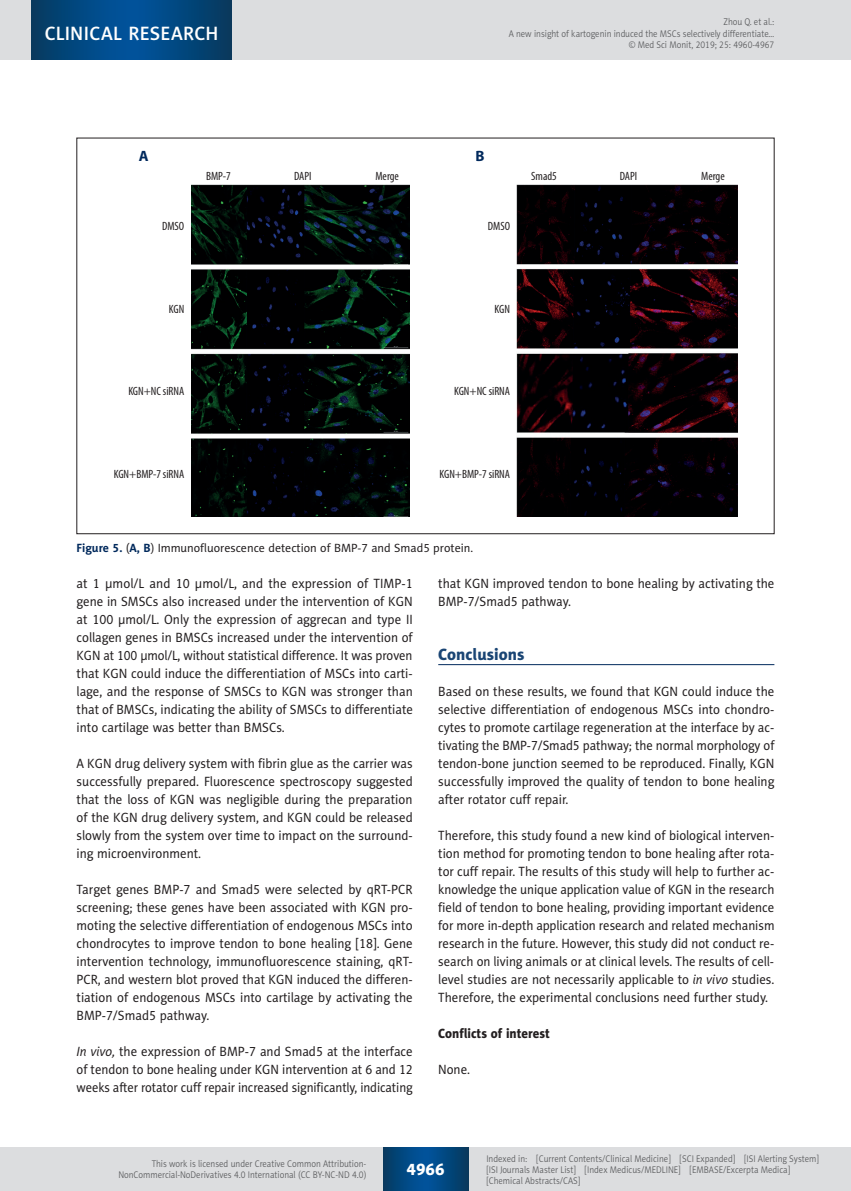
<style>
.page{position:relative;width:851px;height:1191px;background:#fff}
.page>*{position:absolute;margin:0;border:0;box-sizing:border-box;transform-origin:0 0}
.t1{font:19.5px "Naomi Sans EFN Medium";letter-spacing:.015em;color:#fff}
.MSM_Headline_1{font:16.5px "Naomi Sans EFN Heavy";color:#1a4574}
.t2{font:16.5px "Naomi Sans EFN Heavy";color:#fff}
.t3{font:700 15px "Myriad Pro";color:#00295c}
.MSM_Body{font:13.5px/18px "Naomi Sans EFN";color:#231f20;text-align:justify;scale:.95 1}
.MSM_Body-2{font:13.5px/18px "Naomi Sans EFN";color:#231f20;text-align:justify;scale:.96 1}
.MSM_Body-3{font:13.5px/18px "Naomi Sans EFN";color:#231f20;text-align:justify;scale:.94 1}
.MSM_Headline_2{font:13.5px "Naomi Sans EFN Heavy";color:#231f20;scale:.95 1}
.t4{font:condensed 12px "Myriad Pro";color:#231f20}
.MSM_Rycina_tytul{font:12px "Naomi Sans EFN";color:#231f20}
.t5{font:9.75px/11.2px "Naomi Sans EFN Light";color:#57585a;text-align:right;scale:.9 1}
.s1{font-weight:700;color:#00295c}
.s2{font-style:italic}
</style>
<div class="page">
<img style="left:191px;top:184px;width:218px;height:333px">
<img style="left:516px;top:184px;width:221px;height:332px">
<hr style="left:438px;top:664px;width:336px;height:1px;background:#00295c">
<div style="left:0;top:1148px;width:850px;height:43px;background:#dcdddf"></div>
<svg style="left:383px;top:1147px;width:85px;height:43px"></svg>
<div style="left:0;top:0;width:850px;height:60px;background:#dcdddf"></div>
<hr style="left:850px;top:0;width:1px;height:60px;background:#dcdddf">
<svg style="left:32px;top:0;width:200px;height:60px"></svg>
<h1 class="t1" style="left:45px;top:22px;width:175px">CLINICAL RESEARCH</h1>
<p class="t5" style="left:508px;top:16px;width:297px">Zhou Q. et al.:<br>A new insight of kartogenin induced the MSCs selectively differentiate… © Med Sci Monit, 2019; 25: 4960-4967</p>
<p class="t3" style="left:139px;top:147px;width:11px">A</p>
<p class="t3" style="left:475px;top:147px;width:11px">B</p>
<p class="t4" style="left:162px;top:219px;width:24px">DMSO</p>
<p class="t4" style="left:206px;top:169px;width:26px">BMP-7</p>
<p class="t4" style="left:294px;top:169px;width:19px">DAPI</p>
<p class="t4" style="left:375px;top:169px;width:25px">Merge</p>
<p class="t4" style="left:531px;top:169px;width:27px">Smad5</p>
<p class="t4" style="left:487px;top:219px;width:24px">DMSO</p>
<p class="t4" style="left:169px;top:302px;width:17px">KGN</p>
<p class="t4" style="left:494px;top:302px;width:17px">KGN</p>
<p class="t4" style="left:128px;top:384px;width:57px">KGN+NC siRNA</p>
<p class="t4" style="left:454px;top:384px;width:57px">KGN+NC siRNA</p>
<p class="t4" style="left:114px;top:467px;width:72px">KGN+BMP-7 siRNA</p>
<p class="t4" style="left:439px;top:467px;width:72px">KGN+BMP-7 siRNA</p>
<p class="MSM_Rycina_tytul" style="left:77px;top:541px;width:398px"><span class="s1">Figure 5.</span> (<span class="s1">A, B</span>) Immunofluorescence detection of BMP-7 and Smad5 protein.</p>
<p class="t4" style="left:619px;top:169px;width:19px">DAPI</p>
<p class="t4" style="left:701px;top:169px;width:25px">Merge</p>
<p class="MSM_Body-2" style="left:77px;top:574px;width:352px">at 1 μmol/L and 10 μmol/L, and the expression of TIMP-1 gene in SMSCs also increased under the intervention of KGN at 100 μmol/L. Only the expression of aggrecan and type II collagen genes in BMSCs increased under the intervention of KGN at 100 μmol/L, without statistical difference. It was proven that KGN could induce the differentiation of MSCs into carti&shy;lage, and the response of SMSCs to KGN was stronger than that of BMSCs, indicating the ability of SMSCs to differentiate into cartilage was better than BMSCs.</p>
<p class="MSM_Body-3" style="left:77px;top:754px;width:359px">A KGN drug delivery system with fibrin glue as the carrier was successfully prepared. Fluorescence spectroscopy suggested that the loss of KGN was negligible during the preparation of the KGN drug delivery system, and KGN could be released slowly from the system over time to impact on the surround&shy;ing microenvironment.</p>
<p class="MSM_Body" style="left:77px;top:880px;width:355px">Target genes BMP-7 and Smad5 were selected by qRT-PCR screening; these genes have been associated with KGN pro&shy;moting the selective differentiation of endogenous MSCs into chondrocytes to improve tendon to bone healing [18]. Gene intervention technology, immunofluorescence staining, qRT-PCR, and western blot proved that KGN induced the differen&shy;tiation of endogenous MSCs into cartilage by activating the BMP-7/Smad5 pathway.</p>
<p class="MSM_Body" style="left:77px;top:1042px;width:355px"><span class="s2">In vivo,</span> the expression of BMP-7 and Smad5 at the interface of tendon to bone healing under KGN intervention at 6 and 12 weeks after rotator cuff repair increased significantly, indicating</p>
<p class="MSM_Body" style="left:438px;top:574px;width:355px">that KGN improved tendon to bone healing by activating the<br>BMP-7/Smad5 pathway.</p>
<p class="MSM_Headline_1" style="left:438px;top:644px;width:88px">Conclusions</p>
<p class="MSM_Body" style="left:438px;top:682px;width:355px">Based on these results, we found that KGN could induce the selective differentiation of endogenous MSCs into chondro&shy;cytes to promote cartilage regeneration at the interface by ac&shy;tivating the BMP-7/Smad5 pathway; the normal morphology of tendon-bone junction seemed to be reproduced. Finally, KGN successfully improved the quality of tendon to bone healing after rotator cuff repair.</p>
<p class="MSM_Body" style="left:438px;top:826px;width:355px">Therefore, this study found a new kind of biological interven&shy;tion method for promoting tendon to bone healing after rota&shy;tor cuff repair. The results of this study will help to further ac&shy;knowledge the unique application value of KGN in the research field of tendon to bone healing, providing important evidence for more in-depth application research and related mechanism research in the future. However, this study did not conduct re&shy;search on living animals or at clinical levels. The results of cell&shy;level studies are not necessarily applicable to <span class="s2">in vivo</span> studies.<br>Therefore, the experimental conclusions need further study.</p>
<p class="MSM_Headline_2" style="left:438px;top:1025px;width:119px">Conflicts of interest</p>
<p class="MSM_Body" style="left:438px;top:1060px;width:35px">None.</p>
<p class="t5" style="left:118px;top:1158px;width:277px">This work is licensed under Creative Common Attribution-<br>NonCommercial-NoDerivatives 4.0 International (CC BY-NC-ND 4.0)</p>
<p class="t2" style="left:406px;top:1159px;width:40px">4966</p>
<p class="t5" style="left:486px;top:1152px;width:371px;text-align:left">Indexed in: [Current Contents/Clinical Medicine] [SCI Expanded] [ISI Alerting System] [ISI Journals Master List] [Index Medicus/MEDLINE] [EMBASE/Excerpta Medica] [Chemical Abstracts/CAS]</p>
</div>
